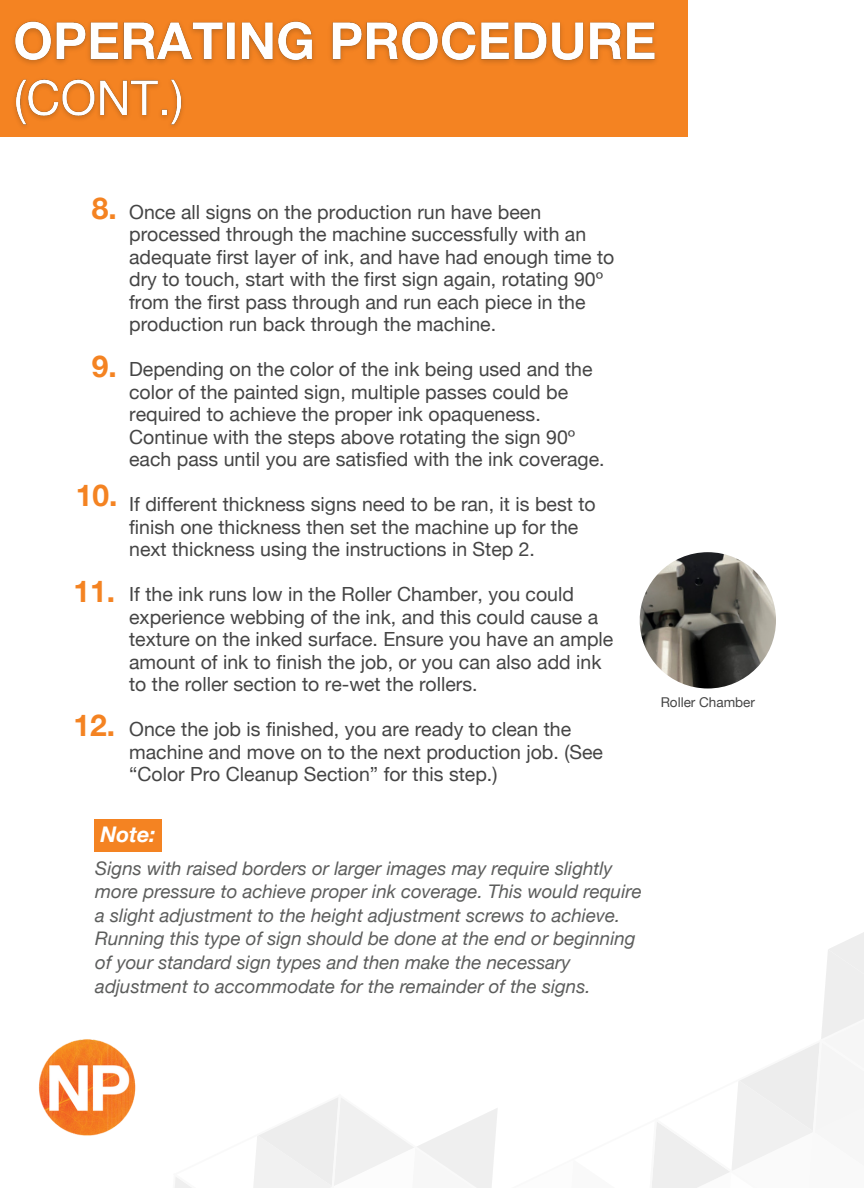
<style>
.page{position:relative;width:864px;height:1188px;background:#fff}
.page>*{position:absolute;margin:0;border:0;box-sizing:border-box;transform-origin:0 0}
.t1{font:700 30px "Helvetica Neue";color:#f48322}
.t2{font:italic 700 21.6px "Helvetica Neue";color:#fff}
.t3{font:19.5px/22.5px "Helvetica Neue";color:#454545}
.t4{font:italic 18.75px/23.7px "Helvetica Neue";color:#5c5d5c}
.t5{font:13.5px "Helvetica Neue";color:#454545}
</style>
<div class="page">
<div style="left:0;top:0;width:687px;height:137px;background:#f48322"></div>
<svg style="left:175px;top:932px;width:689px;height:256px"></svg>
<img style="left:13px;top:21px;width:643px;height:43px">
<img style="left:14px;top:79px;width:169px;height:48px">
<img style="left:38px;top:1039px;width:98px;height:97px">
<div style="left:94px;top:819px;width:68px;height:33px;background:#f48322"></div>
<img style="left:640px;top:552px;width:136px;height:137px;border-radius:50%">
<p class="t1" style="left:92px;top:190px;width:27px">8.</p>
<h3 class="t1" style="left:92px;top:348px;width:27px">9.</h3>
<p class="t1" style="left:76px;top:477px;width:43px">10.</p>
<h3 class="t1" style="left:73px;top:573px;width:43px">11.</h3>
<h6 class="t1" style="left:73px;top:707px;width:43px">12.</h6>
<h5 class="t3" style="left:129px;top:201px;width:487px">Once all signs on the production run have been processed through the machine successfully with an adequate first layer of ink, and have had enough time to dry to touch, start with the first sign again, rotating 90º from the first pass through and run each piece in the production run back through the machine.</h5>
<h5 class="t3" style="left:129px;top:358px;width:477px">Depending on the color of the ink being used and the color of the painted sign, multiple passes could be required to achieve the proper ink opaqueness.<br>Continue with the steps above rotating the sign 90º each pass until you are satisfied with the ink coverage.</h5>
<h5 class="t3" style="left:129px;top:493px;width:468px">If different thickness signs need to be ran, it is best to finish one thickness then set the machine up for the next thickness using the instructions in Step 2.</h5>
<h3 class="t3" style="left:129px;top:583px;width:486px">If the ink runs low in the Roller Chamber, you could experience webbing of the ink, and this could cause a texture on the inked surface. Ensure you have an ample amount of ink to finish the job, or you can also add ink to the roller section to re-wet the rollers.</h3>
<h3 class="t3" style="left:129px;top:718px;width:475px">Once the job is finished, you are ready to clean the machine and move on to the next production job. (See “Color Pro Cleanup Section” for this step.)</h3>
<h5 class="t2" style="left:100px;top:821px;width:57px">Note:</h5>
<h3 class="t4" style="left:95px;top:856px;width:548px">Signs with raised borders or larger images may require slightly more pressure to achieve proper ink coverage. This would require a slight adjustment to the height adjustment screws to achieve.<br>Running this type of sign should be done at the end or beginning of your standard sign types and then make the necessary adjustment to accommodate for the remainder of the signs.</h3>
<h4 class="t5" style="left:661px;top:695px;width:96px">Roller Chamber</h4>
</div>
